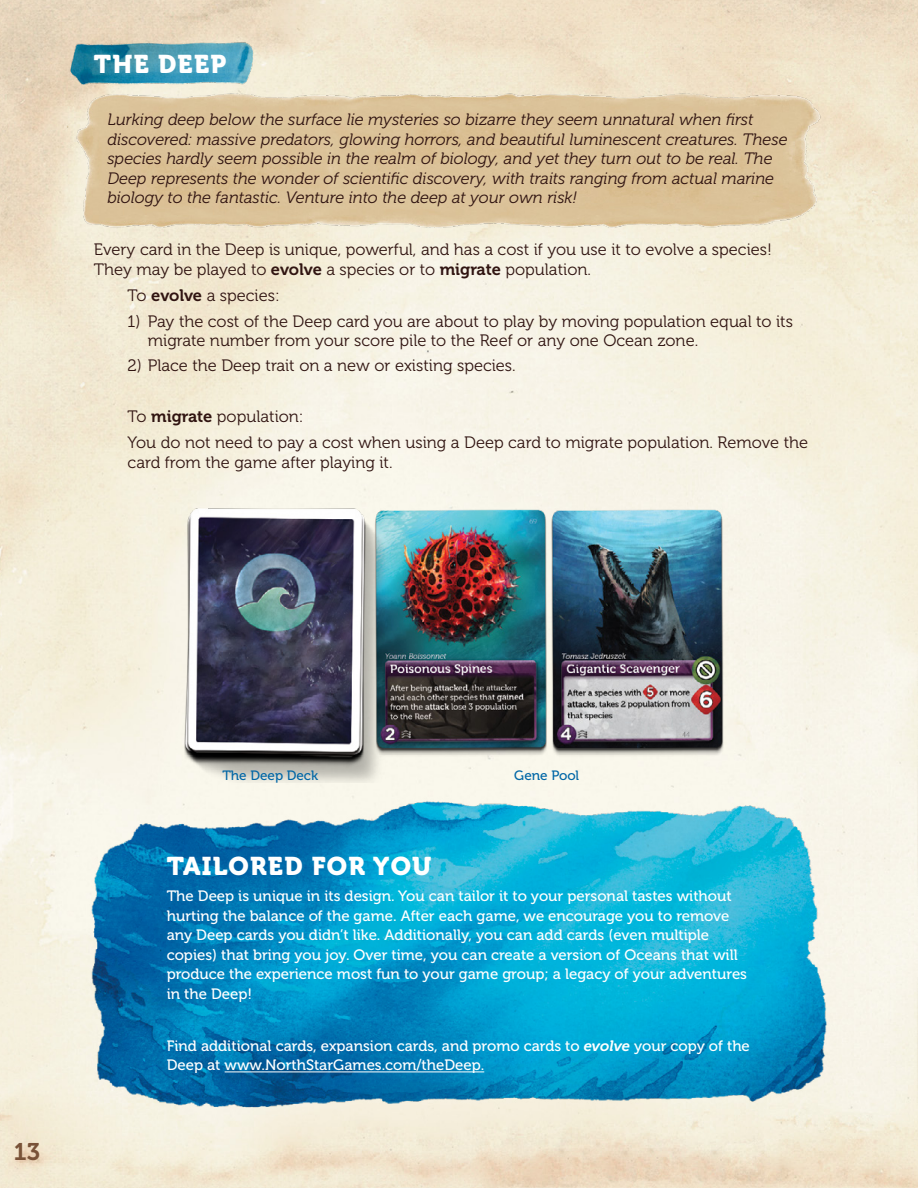
<style>
.page{position:relative;width:918px;height:1188px;background:#fff}
.page>*{position:absolute;margin:0;border:0;box-sizing:border-box;transform-origin:0 0}
.t1{font:25.5px "Museo 900";letter-spacing:.05em;color:#fff}
.t2{font:24px "Museo 700";color:#795238}
.t3{font:16.5px/19.5px "Museo 300";color:#301411}
.t4{font:italic 16.5px/19.5px "Museo 300";color:#301411}
.t5{font:15px/19.5px "Museo 500";color:#fff}
.t6{font:13.5px "Museo 500";color:#0066a6}
.s1{font-family:"Museo 700"}
.s2{font-family:"Museo 700";font-style:italic}
</style>
<div class="page">
<img style="left:63px;top:83px;width:774px;height:156px">
<img style="left:63px;top:34px;width:201px;height:56px">
<img style="left:157px;top:491px;width:616px;height:291px">
<img style="left:84px;top:797px;width:750px;height:316px">
<hr style="left:225px;top:1072px;width:259px;height:1px;background:#fff">
<h1 class="t1" style="left:94px;top:50px;width:134px">THE DEEP</h1>
<p class="t4" style="left:107px;top:110px;width:682px">Lurking deep below the surface lie mysteries so bizarre they seem unnatural when first discovered: massive predators, glowing horrors, and beautiful luminescent creatures. These species hardly seem possible in the realm of biology, and yet they turn out to be real. The Deep represents the wonder of scientific discovery, with traits ranging from actual marine biology to the fantastic. Venture into the deep at your own risk!</p>
<p class="t3" style="left:94px;top:240px;width:680px">Every card in the Deep is unique, powerful, and has a cost if you use it to evolve a species!<br>They may be played to <span class="s1">evolve</span> a species or to <span class="s1">migrate</span> population.</p>
<p class="t3" style="left:128px;top:286px;width:154px">To <span class="s1">evolve</span> a species:</p>
<p class="t3" style="left:148px;top:312px;width:647px;text-indent:-20px">1) Pay the cost of the Deep card you are about to play by moving population equal to its migrate number from your score pile to the Reef or any one Ocean zone.</p>
<p class="t3" style="left:128px;top:356px;width:390px">2) Place the Deep trait on a new or existing species.</p>
<p class="t3" style="left:128px;top:404px;width:682px;line-height:26px">To <span class="s1">migrate</span> population:<br>You do not need to pay a cost when using a Deep card to migrate population. Remove the</p>
<p class="t3" style="left:128px;top:453px;width:267px">card from the game after playing it.</p>
<h2 class="t2" style="left:14px;top:1139px;width:28px">13</h2>
<p class="t6" style="left:222px;top:768px;width:97px">The Deep Deck</p>
<p class="t6" style="left:514px;top:768px;width:66px">Gene Pool</p>
<h1 class="t1" style="left:167px;top:852px;width:266px">TAILORED FOR YOU</h1>
<p class="t5" style="left:167px;top:887px;width:582px">The Deep is unique in its design. You can tailor it to your personal tastes without hurting the balance of the game. After each game, we encourage you to remove any Deep cards you didn’t like. Additionally, you can add cards (even multiple copies) that bring you joy. Over time, you can create a version of Oceans that will produce the experience most fun to your game group; a legacy of your adventures in the Deep!</p>
<p class="t5" style="left:167px;top:1036px;width:585px">Find additional cards, expansion cards, and promo cards to <span class="s2">evolve</span> your copy of the<br>Deep at www.NorthStarGames.com/theDeep.</p>
</div>
